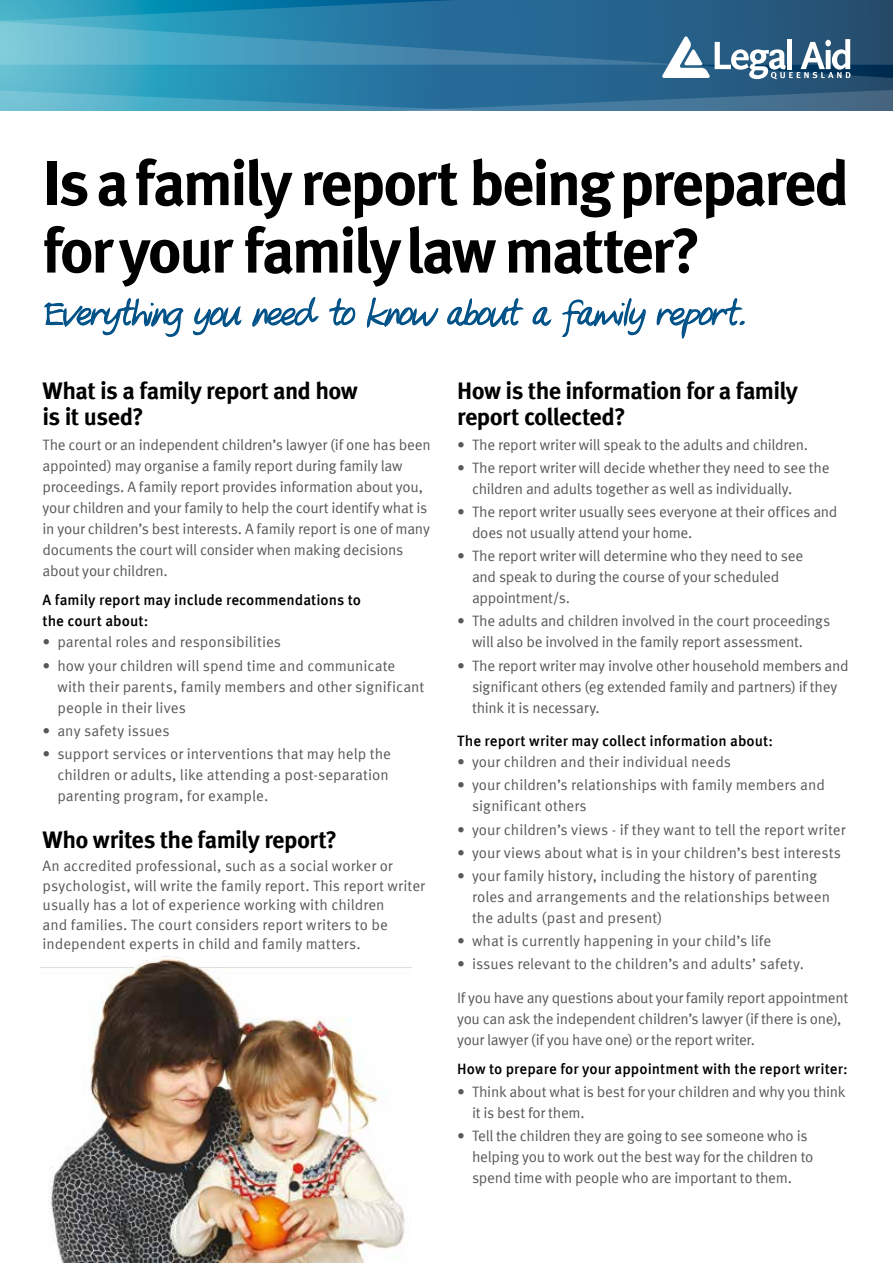
<style>
.page{position:relative;width:893px;height:1263px;background:#fff}
.page>*{position:absolute;margin:0;border:0;box-sizing:border-box;transform-origin:0 0}
.t1{font:700 63px/67.5px "Meta Offc";letter-spacing:-.045em;color:#000}
.t2{font:37.5px "Kyles Hand";letter-spacing:-.03em;color:#005187}
.t3{font:700 24px/25.5px "Meta Offc";letter-spacing:-.025em;color:#000}
.t4{font:15px/21px "Meta Offc Norm";letter-spacing:-.005em;color:#58585a}
.t5{font:500 15px/21px "Meta Offc";color:#000}
</style>
<div class="page">
<img style="left:40px;top:956px;width:372px;height:307px">
<svg style="left:0;top:65px;width:893px;height:24px;background:#2d7ca2"></svg>
<svg style="left:0;top:0;width:893px;height:65px;background:#337fa3"></svg>
<svg style="left:0;top:89px;width:893px;height:22px;background:#3c82a5"></svg>
<svg style="left:662px;top:36px;width:188px;height:43px"></svg>
<svg style="left:44px;top:298px;width:140px;height:39px"></svg>
<svg style="left:192px;top:306px;width:50px;height:30px"></svg>
<svg style="left:252px;top:296px;width:67px;height:31px"></svg>
<svg style="left:329px;top:298px;width:27px;height:28px"></svg>
<svg style="left:367px;top:297px;width:72px;height:31px"></svg>
<svg style="left:447px;top:298px;width:77px;height:29px"></svg>
<svg style="left:532px;top:306px;width:20px;height:20px"></svg>
<svg style="left:561px;top:298px;width:85px;height:39px"></svg>
<svg style="left:656px;top:298px;width:89px;height:41px"></svg>
<h1 class="t1" style="left:43px;top:151px;width:808px">Is a family report being prepared for your family law matter?</h1>
<h2 class="t2" style="left:43px;top:287px;width:703px">Everything you need to know about a family report.</h2>
<h3 class="t3" style="left:43px;top:379px;width:317px">What is a family report and how is it used?</h3>
<p class="t4" style="left:43px;top:434px;width:390px">The court or an independent children’s lawyer (if one has been appointed) may organise a family report during family law proceedings. A family report provides information about you, your children and your family to help the court identify what is in your children’s best interests. A family report is one of many documents the court will consider when making decisions about your children.</p>
<p class="t5" style="left:43px;top:590px;width:320px">A family report may include recommendations to the court about:</p>
<p class="t4" style="left:43px;top:632px;width:240px">• parental roles and responsibilities</p>
<p class="t4" style="left:57px;top:655px;width:369px;text-indent:-15px">• how your children will spend time and communicate with their parents, family members and other significant people in their lives</p>
<p class="t4" style="left:43px;top:720px;width:129px">• any safety issues</p>
<p class="t4" style="left:57px;top:743px;width:335px;text-indent:-15px">• support services or interventions that may help the children or adults, like attending a post-separation parenting program, for example.</p>
<h3 class="t3" style="left:43px;top:827px;width:296px">Who writes the family report?</h3>
<p class="t4" style="left:43px;top:857px;width:384px;line-height:19.5px">An accredited professional, such as a social worker or psychologist, will write the family report. This report writer usually has a lot of experience working with children<br>and families. The court considers report writers to be independent experts in child and family matters.</p>
<h3 class="t3" style="left:457px;top:379px;width:342px">How is the information for a family report collected?</h3>
<p class="t4" style="left:457px;top:434px;width:352px">• The report writer will speak to the adults and children.</p>
<p class="t4" style="left:472px;top:458px;width:359px;text-indent:-15px">• The report writer will decide whether they need to see the children and adults together as well as individually.</p>
<p class="t4" style="left:472px;top:502px;width:367px;text-indent:-15px">• The report writer usually sees everyone at their offices and does not usually attend your home.</p>
<p class="t4" style="left:472px;top:546px;width:333px;text-indent:-15px">• The report writer will determine who they need to see and speak to during the course of your scheduled appointment/s.</p>
<p class="t4" style="left:472px;top:611px;width:360px;text-indent:-15px">• The adults and children involved in the court proceedings will also be involved in the family report assessment.</p>
<p class="t4" style="left:472px;top:655px;width:378px;text-indent:-15px">• The report writer may involve other household members and significant others (eg extended family and partners) if they think it is necessary.</p>
<p class="t5" style="left:457px;top:731px;width:317px">The report writer may collect information about:</p>
<p class="t4" style="left:457px;top:752px;width:276px">• your children and their individual needs</p>
<p class="t4" style="left:472px;top:775px;width:355px;text-indent:-15px">• your children’s relationships with family members and significant others</p>
<p class="t4" style="left:457px;top:819px;width:390px">• your children’s views - if they want to tell the report writer</p>
<p class="t4" style="left:457px;top:842px;width:386px">• your views about what is in your children’s best interests</p>
<p class="t4" style="left:472px;top:865px;width:360px;text-indent:-15px">• your family history, including the history of parenting roles and arrangements and the relationships between the adults (past and present)</p>
<p class="t4" style="left:457px;top:931px;width:316px">• what is currently happening in your child’s life</p>
<p class="t4" style="left:457px;top:954px;width:348px">• issues relevant to the children’s and adults’ safety.</p>
<p class="t4" style="left:457px;top:987px;width:393px">If you have any questions about your family report appointment you can ask the independent children’s lawyer (if there is one), your lawyer (if you have one) or the report writer.</p>
<p class="t5" style="left:457px;top:1059px;width:392px">How to prepare for your appointment with the report writer:</p>
<p class="t4" style="left:472px;top:1081px;width:375px;text-indent:-15px">• Think about what is best for your children and why you think it is best for them.</p>
<p class="t4" style="left:472px;top:1125px;width:343px;text-indent:-15px">• Tell the children they are going to see someone who is helping you to work out the best way for the children to spend time with people who are important to them.</p>
</div>
